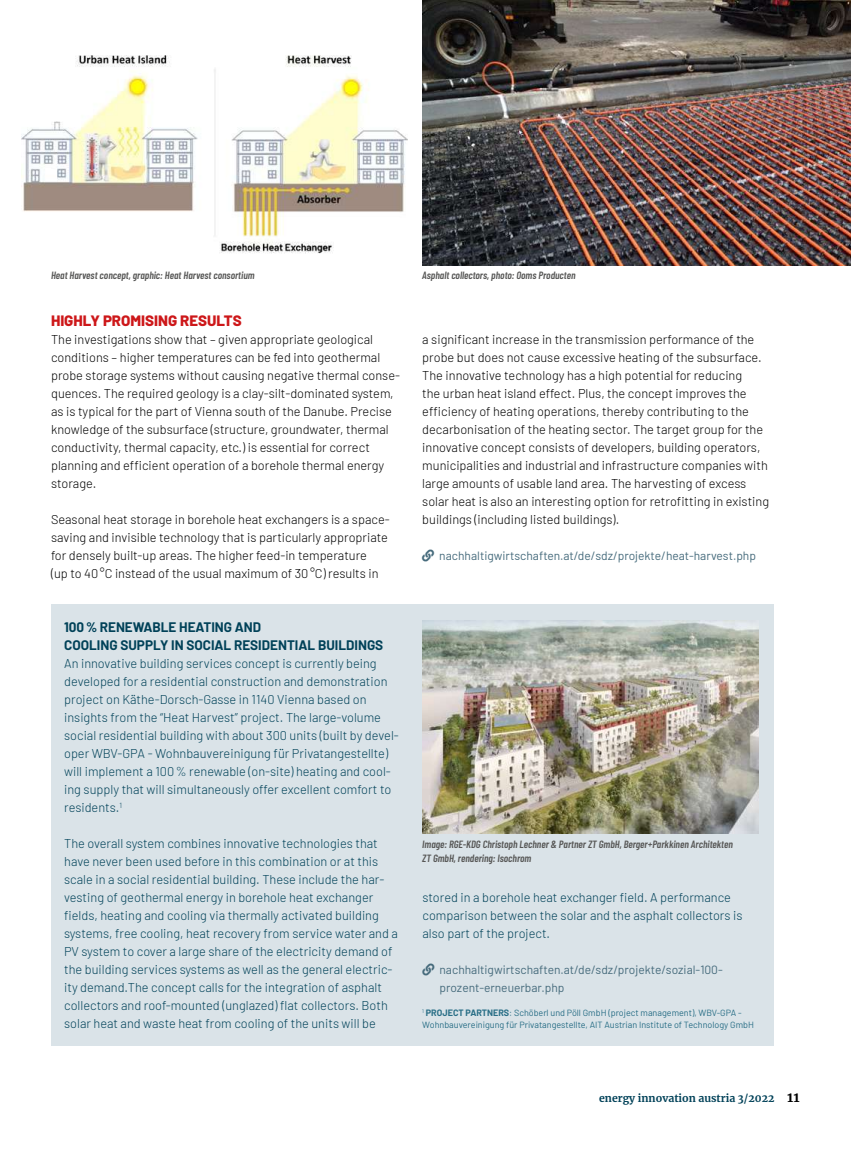
<style>
.page{position:relative;width:851px;height:1149px;background:#fff}
.page>*{position:absolute;margin:0;border:0;box-sizing:border-box;transform-origin:0 0}
.t1{font:800 15px "Barlow";color:#cd1719}
.t2{font:700 13.5px/18px "Barlow";color:#004158}
.t3{font:300 12.75px/18px "Barlow";color:#000}
.t4{font:300 12.75px/18px "Barlow";color:#004158}
.t5{font:12px/18px "Barlow";color:#466b7c}
.t6{font:italic 600 10.5px/13.5px "Barlow Condensed";color:#575756}
.t7{font:700 10.5px "Merriweather";color:#004158}
.t8{font:9px/12px "Barlow";color:#286e86}
.s1{font-weight:700}
.s2{font-size:13.5px;color:#000}
</style>
<div class="page">
<div style="left:51px;top:604px;width:723px;height:441px;background:#dae3e8"></div>
<img style="left:422px;top:0;width:428px;height:265px">
<img style="left:22px;top:55px;width:385px;height:199px">
<img style="left:422px;top:620px;width:336px;height:213px">
<p class="t6" style="left:51px;top:268px;width:205px">Heat Harvest concept, graphic: Heat Harvest consortium</p>
<p class="t6" style="left:422px;top:268px;width:155px">Asphalt collectors, photo: Ooms Producten</p>
<p class="t1" style="left:51px;top:309px;width:192px">HIGHLY PROMISING RESULTS</p>
<p class="t3" style="left:51px;top:329px;width:350px">The investigations show that – given appropriate geological conditions – higher temperatures can be fed into geothermal probe storage systems without causing negative thermal conse&shy;quences. The required geology is a clay-silt-dominated system, as is typical for the part of Vienna south of the Danube. Precise knowledge of the subsurface (structure, groundwater, thermal conductivity, thermal capacity, etc.) is essential for correct planning and efficient operation of a borehole thermal energy storage.</p>
<p class="t3" style="left:51px;top:509px;width:340px">Seasonal heat storage in borehole heat exchangers is a space&shy;saving and invisible technology that is particularly appropriate for densely built-up areas. The higher feed-in temperature<br>(up to 40°C instead of the usual maximum of 30°C) results in</p>
<p class="t3" style="left:422px;top:329px;width:348px">a significant increase in the transmission performance of the probe but does not cause excessive heating of the subsurface.<br>The innovative technology has a high potential for reducing<br>the urban heat island effect. Plus, the concept improves the efficiency of heating operations, thereby contributing to the decarbonisation of the heating sector. The target group for the innovative concept consists of developers, building operators, municipalities and industrial and infrastructure companies with large amounts of usable land area. The harvesting of excess solar heat is also an interesting option for retrofitting in existing buildings (including listed buildings).</p>
<p class="t5" style="left:439px;top:545px;width:318px">nachhaltigwirtschaften.at/de/sdz/projekte/heat-harvest.php</p>
<p class="t2" style="left:64px;top:616px;width:320px">100% RENEWABLE HEATING AND<br>COOLING SUPPLY IN SOCIAL RESIDENTIAL BUILDINGS</p>
<p class="t4" style="left:64px;top:653px;width:336px">An innovative building services concept is currently being developed for a residential construction and demonstration project on Käthe-Dorsch-Gasse in 1140 Vienna based on insights from the “Heat Harvest” project. The large-volume social residential building with about 300 units (built by devel&shy;oper WBV-GPA - Wohnbauvereinigung für Privatangestellte) will implement a 100% renewable (on-site) heating and cool&shy;ing supply that will simultaneously offer excellent comfort to residents.<sup>1</sup></p>
<p class="t4" style="left:64px;top:833px;width:335px">The overall system combines innovative technologies that have never been used before in this combination or at this scale in a social residential building. These include the har&shy;vesting of geothermal energy in borehole heat exchanger fields, heating and cooling via thermally activated building systems, free cooling, heat recovery from service water and a PV system to cover a large share of the electricity demand of the building services systems as well as the general electric&shy;ity demand.The concept calls for the integration of asphalt collectors and roof-mounted (unglazed) flat collectors. Both solar heat and waste heat from cooling of the units will be</p>
<p class="t6" style="left:422px;top:837px;width:312px">Image: RGE-KDG Christoph Lechner &amp; Partner ZT GmbH, Berger+Parkkinen Architekten<br>ZT GmbH, rendering: Isochrom</p>
<p class="t4" style="left:422px;top:887px;width:321px">stored in a borehole heat exchanger field. A performance comparison between the solar and the asphalt collectors is also part of the project.</p>
<p class="t5" style="left:439px;top:959px;width:285px">nachhaltigwirtschaften.at/de/sdz/projekte/sozial-100- prozent-erneuerbar.php</p>
<p class="t8" style="left:422px;top:1006px;width:333px"><sup>1</sup> <span class="s1">PROJECT PARTNERS</span>: Schöberl und Pöll GmbH (project management), WBV-GPA -<br>Wohnbauvereinigung für Privatangestellte, AIT Austrian Institute of Technology GmbH</p>
<p class="t7" style="left:599px;top:1090px;width:202px">energy innovation austria 3/2022 <span class="s2">11</span></p>
</div>
